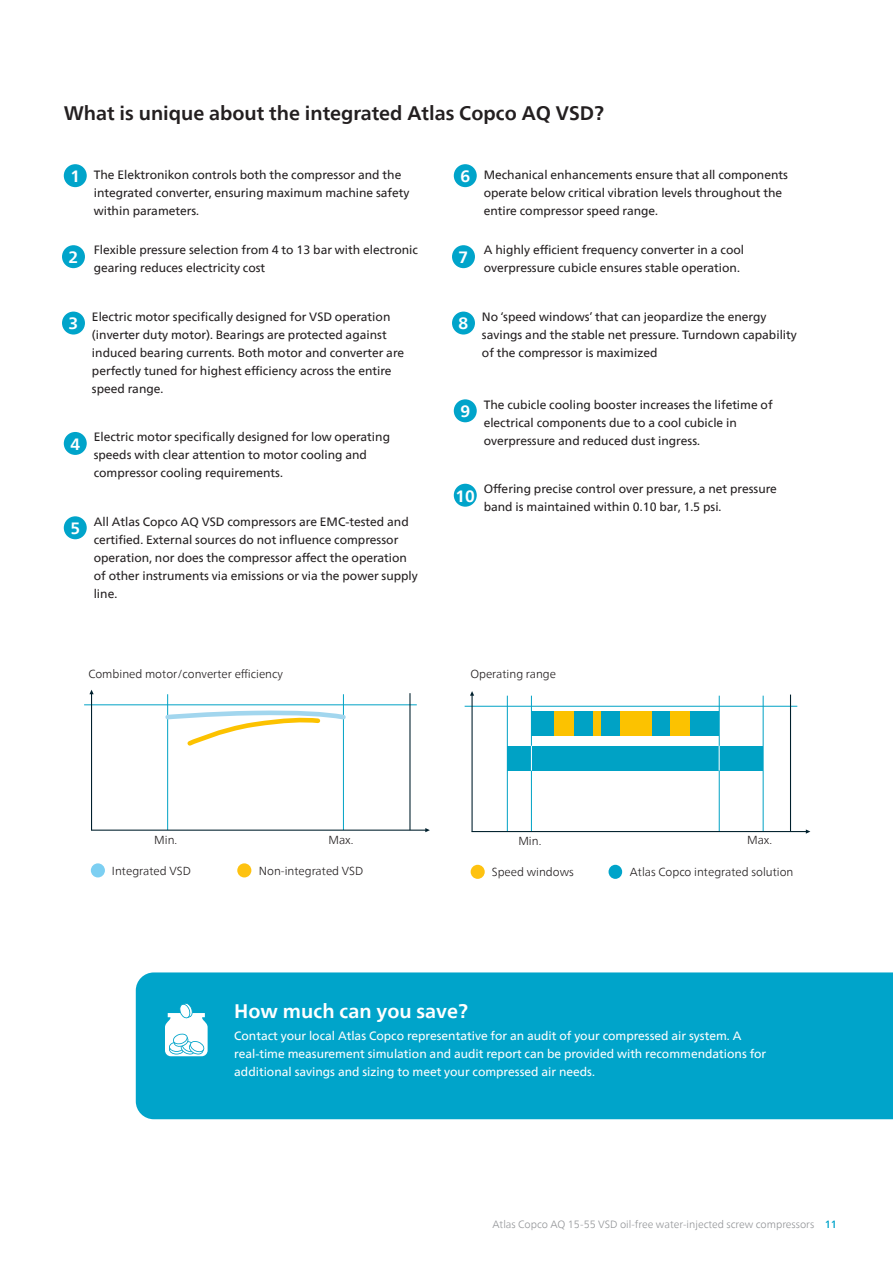
<style>
.page{position:relative;width:893px;height:1263px;background:#fff}
.page>*{position:absolute;margin:0;border:0;box-sizing:border-box;transform-origin:0 0}
.Subhead_level_02__BLACK{font:700 19.5px "Neue Frutiger World";color:#231f20}
.Subhead_level_02__BLACK-2{font:700 19.5px "Neue Frutiger World";color:#fff}
.t1{font:700 16.35px "Neue Frutiger World";color:#fff}
.Body_copy__BLACK{font:12px/18px "Neue Frutiger World";color:#231f20}
.Body_copy__BLACK-2{font:12px/18px "Neue Frutiger World";color:#fff}
.Graph_Footnote__BLACK{font:300 11.55px "Neue Frutiger World";color:#231f20}
.t2{font:300 10.5px "Neue Frutiger World";color:#939598}
.s1{font-weight:500;color:#00a4ca}
</style>
<div class="page">
<div style="left:136px;top:972px;width:757px;height:147px;background:#00a4ca"></div>
<hr style="left:84px;top:704px;width:333px;height:1px;background:#00a2c5">
<hr style="left:167px;top:694px;width:1px;height:136px;background:#00a2c5">
<hr style="left:343px;top:694px;width:1px;height:136px;background:#00a2c5">
<hr style="left:91px;top:693px;width:1px;height:137px;background:#00202d">
<hr style="left:409px;top:693px;width:1px;height:137px;background:#00202d">
<hr style="left:91px;top:830px;width:335px;height:1px;background:#00202d">
<svg style="left:425px;top:828px;width:5px;height:4px"></svg>
<svg style="left:165px;top:708px;width:181px;height:40px"></svg>
<div style="left:237px;top:863px;width:14px;height:14px;background:#fec210;border-radius:50%"></div>
<div style="left:91px;top:863px;width:14px;height:14px;background:#7ccff2;border-radius:50%"></div>
<div style="left:507px;top:746px;width:256px;height:25px;background:#00a2c5"></div>
<div style="left:531px;top:711px;width:188px;height:25px;background:#00a2c5"></div>
<div style="left:554px;top:711px;width:19px;height:25px;background:#fcc200"></div>
<div style="left:594px;top:711px;width:7px;height:25px;background:#fcc200"></div>
<div style="left:620px;top:711px;width:32px;height:25px;background:#fcc200"></div>
<div style="left:671px;top:711px;width:19px;height:25px;background:#fcc200"></div>
<hr style="left:465px;top:706px;width:332px;height:1px;background:#00a2c5">
<hr style="left:531px;top:696px;width:1px;height:135px;background:#00a2c5">
<hr style="left:507px;top:696px;width:1px;height:135px;background:#00a2c5">
<hr style="left:719px;top:696px;width:1px;height:135px;background:#00a2c5">
<hr style="left:763px;top:696px;width:1px;height:135px;background:#00a2c5">
<svg style="left:531px;top:746px;width:1px;height:25px"></svg>
<svg style="left:719px;top:746px;width:1px;height:25px"></svg>
<hr style="left:471px;top:694px;width:2px;height:137px;background:#00202d">
<hr style="left:790px;top:694px;width:1px;height:137px;background:#00202d">
<hr style="left:471px;top:831px;width:335px;height:1px;background:#00202d">
<svg style="left:470px;top:691px;width:4px;height:5px"></svg>
<svg style="left:806px;top:829px;width:4px;height:5px"></svg>
<div style="left:471px;top:865px;width:14px;height:14px;background:#fec210;border-radius:50%"></div>
<div style="left:608px;top:865px;width:14px;height:14px;background:#00a4ca;border-radius:50%"></div>
<svg style="left:165px;top:1002px;width:43px;height:54px"></svg>
<div style="left:64px;top:164px;width:23px;height:23px;background:#00a4ca;border-radius:50%"></div>
<div style="left:454px;top:164px;width:23px;height:23px;background:#00a4ca;border-radius:50%"></div>
<div style="left:62px;top:312px;width:23px;height:23px;background:#00a4ca;border-radius:50%"></div>
<div style="left:452px;top:312px;width:23px;height:23px;background:#00a4ca;border-radius:50%"></div>
<div style="left:64px;top:516px;width:23px;height:23px;background:#00a4ca;border-radius:50%"></div>
<div style="left:454px;top:484px;width:23px;height:23px;background:#00a4ca;border-radius:50%"></div>
<div style="left:64px;top:432px;width:23px;height:23px;background:#00a4ca;border-radius:50%"></div>
<div style="left:454px;top:399px;width:23px;height:23px;background:#00a4ca;border-radius:50%"></div>
<div style="left:62px;top:245px;width:23px;height:23px;background:#00a4ca;border-radius:50%"></div>
<div style="left:452px;top:245px;width:23px;height:23px;background:#00a4ca;border-radius:50%"></div>
<p class="Subhead_level_02__BLACK" style="left:64px;top:96px;width:542px">What is unique about the integrated Atlas Copco AQ VSD?</p>
<p class="Body_copy__BLACK" style="left:94px;top:166px;width:317px">The Elektronikon controls both the compressor and the integrated converter, ensuring maximum machine safety within parameters.</p>
<p class="Body_copy__BLACK" style="left:484px;top:166px;width:306px">Mechanical enhancements ensure that all components operate below critical vibration levels throughout the entire compressor speed range.</p>
<p class="t1" style="left:70px;top:162px;width:11px">1</p>
<p class="t1" style="left:460px;top:162px;width:11px">6</p>
<p class="Body_copy__BLACK" style="left:94px;top:242px;width:326px">Flexible pressure selection from 4 to 13 bar with electronic gearing reduces electricity cost</p>
<p class="Body_copy__BLACK" style="left:484px;top:242px;width:262px">A highly efficient frequency converter in a cool overpressure cubicle ensures stable operation.</p>
<p class="t1" style="left:69px;top:243px;width:11px">2</p>
<p class="t1" style="left:459px;top:243px;width:11px">7</p>
<p class="Body_copy__BLACK" style="left:92px;top:308px;width:314px">Electric motor specifically designed for VSD operation (inverter duty motor). Bearings are protected against induced bearing currents. Both motor and converter are perfectly tuned for highest efficiency across the entire speed range.</p>
<p class="Body_copy__BLACK" style="left:482px;top:308px;width:316px">No ‘speed windows’ that can jeopardize the energy savings and the stable net pressure. Turndown capability of the compressor is maximized</p>
<p class="t1" style="left:69px;top:309px;width:11px">3</p>
<p class="t1" style="left:459px;top:309px;width:11px">8</p>
<p class="t1" style="left:70px;top:430px;width:11px">4</p>
<p class="Body_copy__BLACK" style="left:94px;top:428px;width:298px">Electric motor specifically designed for low operating speeds with clear attention to motor cooling and compressor cooling requirements.</p>
<p class="t1" style="left:70px;top:514px;width:11px">5</p>
<p class="Body_copy__BLACK" style="left:94px;top:513px;width:326px">All Atlas Copco AQ VSD compressors are EMC-tested and certified. External sources do not influence compressor operation, nor does the compressor affect the operation of other instruments via emissions or via the power supply line.</p>
<p class="Graph_Footnote__BLACK" style="left:88px;top:665px;width:196px">Combined motor/converter efficiency</p>
<p class="t1" style="left:460px;top:397px;width:11px">9</p>
<p class="Body_copy__BLACK" style="left:484px;top:396px;width:290px">The cubicle cooling booster increases the lifetime of electrical components due to a cool cubicle in overpressure and reduced dust ingress.</p>
<p class="t1" style="left:455px;top:481px;width:21px">10</p>
<p class="Body_copy__BLACK" style="left:484px;top:480px;width:295px">Offering precise control over pressure, a net pressure band is maintained within 0.10 bar, 1.5 psi.</p>
<p class="Graph_Footnote__BLACK" style="left:470px;top:665px;width:87px">Operating range</p>
<p class="Graph_Footnote__BLACK" style="left:154px;top:831px;width:25px">Min.</p>
<p class="Graph_Footnote__BLACK" style="left:328px;top:831px;width:27px">Max.</p>
<p class="Graph_Footnote__BLACK" style="left:112px;top:862px;width:80px">Integrated VSD</p>
<p class="Graph_Footnote__BLACK" style="left:259px;top:862px;width:106px">Non-integrated VSD</p>
<p class="Graph_Footnote__BLACK" style="left:518px;top:832px;width:25px">Min.</p>
<p class="Graph_Footnote__BLACK" style="left:747px;top:831px;width:27px">Max.</p>
<p class="Graph_Footnote__BLACK" style="left:492px;top:863px;width:84px">Speed windows</p>
<p class="Graph_Footnote__BLACK" style="left:630px;top:863px;width:165px">Atlas Copco integrated solution</p>
<p class="Subhead_level_02__BLACK-2" style="left:234px;top:994px;width:235px">How much can you save?</p>
<p class="Body_copy__BLACK-2" style="left:234px;top:1027px;width:534px">Contact your local Atlas Copco representative for an audit of your compressed air system. A real-time measurement simulation and audit report can be provided with recommendations for additional savings and sizing to meet your compressed air needs.</p>
<p class="t2" style="left:492px;top:1216px;width:346px">Atlas Copco AQ 15-55 VSD oil-free water-injected screw compressors <span class="s1">11</span></p>
</div>
